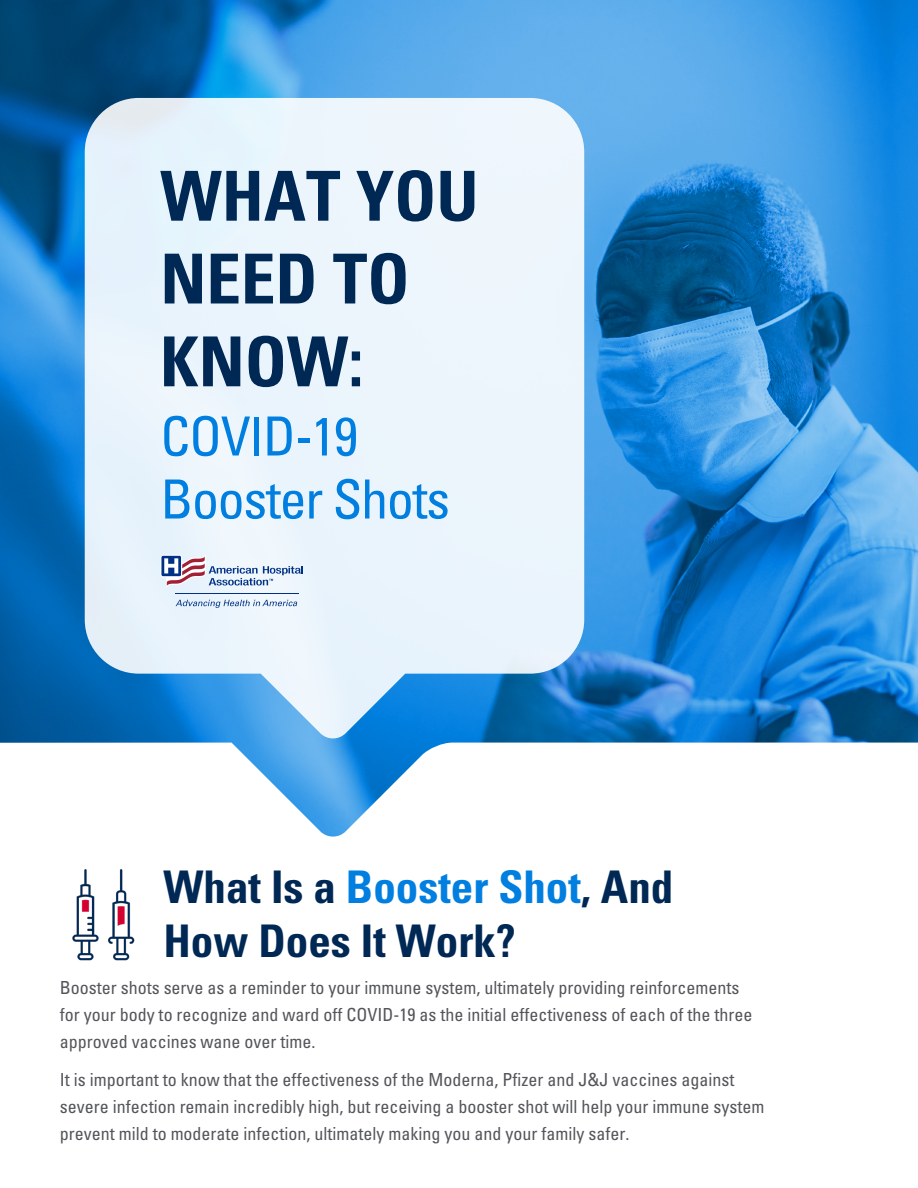
<style>
.page{position:relative;width:918px;height:1188px;background:#fff}
.page>*{position:absolute;margin:0;border:0;box-sizing:border-box;transform-origin:0 0}
.t1{font:700 condensed 69px/82.8px "Univers LT Std";color:#002855}
.t2{font:condensed 54px/63px "Univers LT Std";letter-spacing:-.025em;color:#007fe1}
.t3{font:700 condensed 45px/54px "Univers LT Std";color:#002855}
.t4{font:condensed 18px/27px "Univers LT Std";color:#54555a}
.s1{color:#007fe1}
</style>
<div class="page">
<img style="left:0;top:0;width:918px;height:743px">
<svg style="left:85px;top:98px;width:499px;height:642px;fill:#ebf5fc"></svg>
<svg style="left:232px;top:743px;width:215px;height:94px"></svg>
<hr style="left:175px;top:593px;width:124px;height:1px;background:#003186">
<svg style="left:176px;top:600px;width:121px;height:8px"></svg>
<svg style="left:160px;top:555px;width:143px;height:32px"></svg>
<img style="left:72px;top:869px;width:63px;height:92px">
<p class="t1" style="left:160px;top:154px;width:320px">WHAT YOU<br>NEED TO<br>KNOW:</p>
<p class="t2" style="left:160px;top:404px;width:291px">COVID-19<br>Booster Shots</p>
<p class="t3" style="left:164px;top:859px;width:511px">What Is a <span class="s1">Booster Shot</span>, And<br>How Does It Work?</p>
<p class="t4" style="left:60px;top:974px;width:694px">Booster shots serve as a reminder to your immune system, ultimately providing reinforcements for your body to recognize and ward off COVID-19 as the initial effectiveness of each of the three approved vaccines wane over time.</p>
<p class="t4" style="left:60px;top:1065px;width:706px">It is important to know that the effectiveness of the Moderna, Pfizer and J&amp;J vaccines against severe infection remain incredibly high, but receiving a booster shot will help your immune system prevent mild to moderate infection, ultimately making you and your family safer.</p>
</div>
